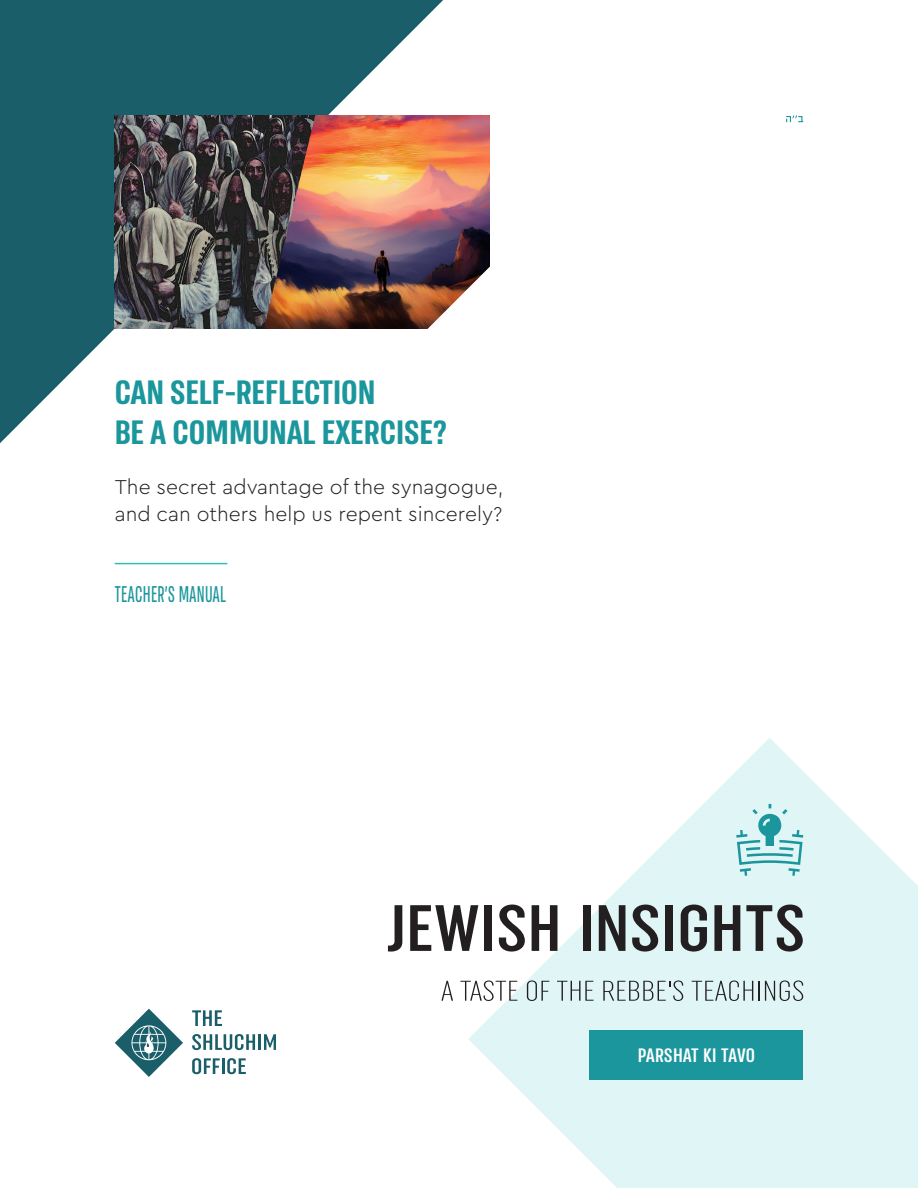
<style>
.page{position:relative;width:918px;height:1188px;background:#fff}
.page>*{position:absolute;margin:0;border:0;box-sizing:border-box;transform-origin:0 0}
.t1{font:600 39px/40.5px "Almoni Tzar M Lv 5 AAA";color:#1a969c}
.t2{font:26.25px "Almoni Tzar M Lv 5 AAA";letter-spacing:.02em;color:#1a969c;scale:.71 1}
.t3{font:500 22.5px "Almoni Tzar M Lv 5 AAA";letter-spacing:.01em;color:#fff}
.t4{font:300 21px/27px "Cera GR";color:#231f20}
</style>
<div class="page">
<svg style="left:468px;top:738px;width:450px;height:450px;fill:#e0f5f5"></svg>
<svg style="left:115px;top:1009px;width:68px;height:68px"></svg>
<svg style="left:192px;top:1010px;width:30px;height:16px"></svg>
<svg style="left:192px;top:1034px;width:63px;height:16px"></svg>
<hr style="left:258px;top:1034px;width:3px;height:16px;background:#1a5e69">
<svg style="left:264px;top:1034px;width:12px;height:16px"></svg>
<svg style="left:192px;top:1058px;width:54px;height:16px"></svg>
<svg style="left:0;top:0;width:443px;height:443px;fill:#1a5e69"></svg>
<svg style="left:786px;top:115px;width:17px;height:7px"></svg>
<svg style="left:736px;top:804px;width:67px;height:72px;background:#addcde"></svg>
<svg style="left:441px;top:981px;width:12px;height:20px"></svg>
<svg style="left:460px;top:980px;width:57px;height:21px"></svg>
<svg style="left:527px;top:980px;width:22px;height:21px"></svg>
<svg style="left:557px;top:981px;width:37px;height:20px"></svg>
<svg style="left:603px;top:980px;width:80px;height:21px;background:#b6c6c6"></svg>
<svg style="left:692px;top:980px;width:61px;height:21px"></svg>
<hr style="left:758px;top:981px;width:2px;height:20px;background:#231f20">
<svg style="left:765px;top:980px;width:38px;height:21px"></svg>
<svg style="left:388px;top:905px;width:14px;height:47px"></svg>
<svg style="left:410px;top:905px;width:68px;height:46px"></svg>
<div style="left:484px;top:905px;width:8px;height:46px;background:#231f20"></div>
<svg style="left:499px;top:905px;width:26px;height:47px"></svg>
<svg style="left:532px;top:905px;width:25px;height:46px"></svg>
<div style="left:583px;top:905px;width:7px;height:46px;background:#231f20"></div>
<svg style="left:599px;top:905px;width:26px;height:46px"></svg>
<svg style="left:632px;top:905px;width:26px;height:47px"></svg>
<div style="left:665px;top:905px;width:8px;height:46px;background:#231f20"></div>
<svg style="left:681px;top:905px;width:26px;height:47px"></svg>
<svg style="left:714px;top:905px;width:26px;height:46px"></svg>
<svg style="left:746px;top:905px;width:57px;height:47px;background:#939e9f"></svg>
<img style="left:115px;top:115px;width:374px;height:213px">
<svg style="left:414px;top:255px;width:76px;height:159px"></svg>
<hr style="left:115px;top:563px;width:112px;height:1px;background:#30bfbf">
<div style="left:590px;top:1030px;width:213px;height:50px;background:#1a969c"></div>
<p class="t1" style="left:115px;top:370px;width:334px">CAN SELF-REFLECTION<br>BE A COMMUNAL EXERCISE?</p>
<p class="t4" style="left:115px;top:474px;width:390px">The secret advantage of the synagogue, and can others help us repent sincerely?</p>
<p class="t2" style="left:115px;top:578px;width:158px">TEACHER S’ MANUAL</p>
<p class="t3" style="left:638px;top:1042px;width:119px">PARSHAT KI TAVO</p>
</div>
